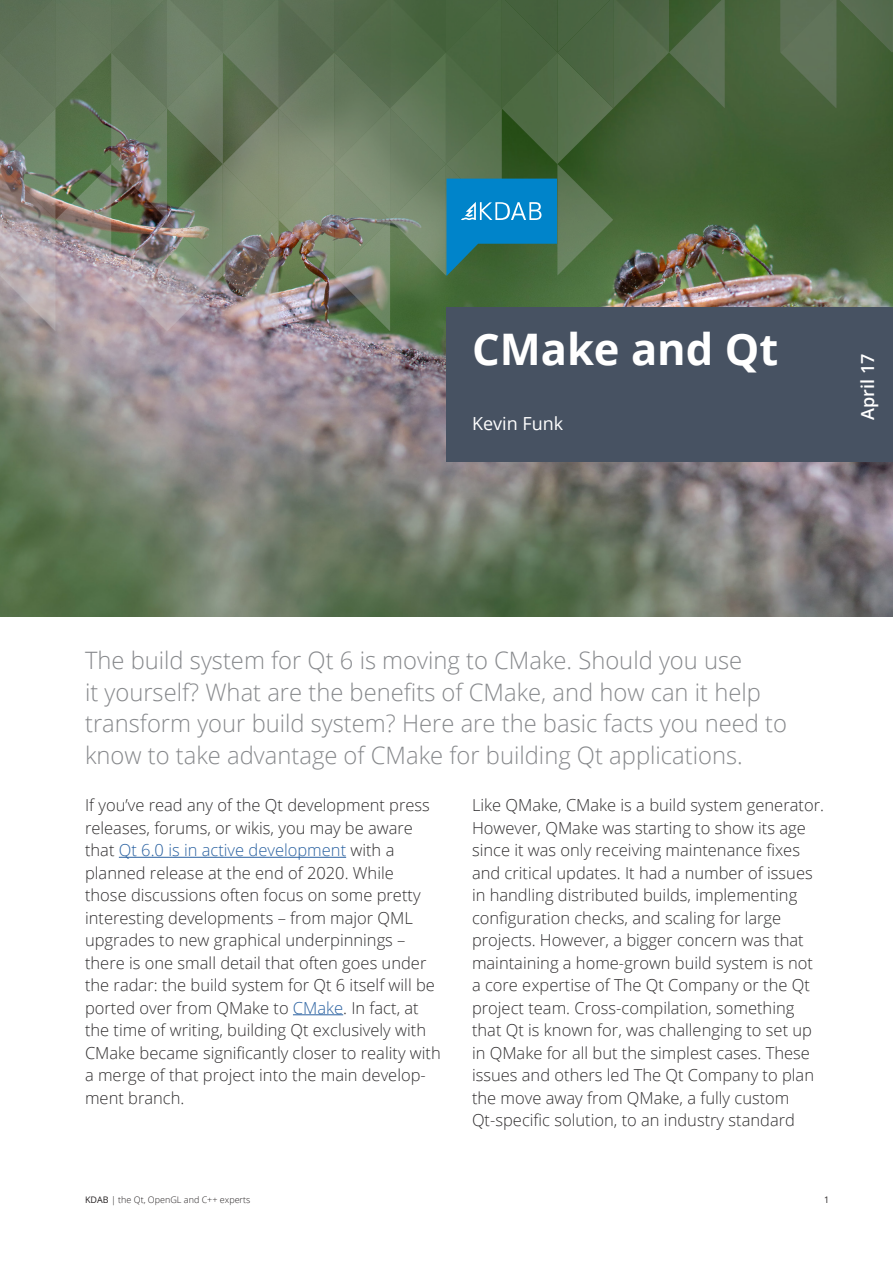
<style>
.page{position:relative;width:893px;height:1263px;background:#fff}
.page>*{position:absolute;margin:0;border:0;box-sizing:border-box;transform-origin:0 0}
.t1{font:700 43.5px "Open Sans";color:#fff}
.t2{font:300 24px/31.5px "Open Sans";color:#87898c}
.Author{font:18px "Open Sans";color:#fff}
.Date{font:600 18px "Open Sans";color:#fff}
.Body{font:300 16.5px/22.5px "Open Sans";color:#312f30}
.t3{font:300 9px "Open Sans";color:#231f20}
.t4{font:9px "Open Sans";color:#231f20}
.s1{color:#2b62a1}
.s2{font-weight:400}
</style>
<div class="page">
<img style="left:0;top:0;width:893px;height:617px">
<hr style="left:119px;top:857px;width:227px;height:1px;background:#2b62a1">
<hr style="left:293px;top:1014px;width:50px;height:1px;background:#2b62a1">
<svg style="left:780px;top:0;width:113px;height:108px"></svg>
<div style="left:446px;top:307px;width:447px;height:154px;background:#475262"></div>
<img style="left:0;top:0;width:725px;height:331px">
<p class="t1" style="left:472px;top:318px;width:308px">CMake and Qt</p>
<p class="Author" style="left:472px;top:411px;width:93px">Kevin Funk</p>
<p class="Date" style="left:855px;top:420px;width:68px;rotate:-90deg">April 17</p>
<p class="t2" style="left:85px;top:644px;width:704px">The build system for Qt 6 is moving to CMake. Should you use<br>it yourself? What are the benefits of CMake, and how can it help transform your build system? Here are the basic facts you need to know to take advantage of CMake for building Qt applications.</p>
<p class="Body" style="left:85px;top:793px;width:357px">If you’ve read any of the Qt development press releases, forums, or wikis, you may be aware that <span class="s1">Qt 6.0 is in active development</span> with a planned release at the end of 2020. While<br>those discussions often focus on some pretty interesting developments – from major QML upgrades to new graphical underpinnings – there is one small detail that often goes under the radar: the build system for Qt 6 itself will be ported over from QMake to <span class="s1">CMake</span>. In fact, at the time of writing, building Qt exclusively with CMake became significantly closer to reality with a merge of that project into the main develop&shy;ment branch.</p>
<p class="Body" style="left:472px;top:793px;width:354px">Like QMake, CMake is a build system generator.<br>However, QMake was starting to show its age since it was only receiving maintenance fixes and critical updates. It had a number of issues in handling distributed builds, implementing configuration checks, and scaling for large projects. However, a bigger concern was that maintaining a home-grown build system is not a core expertise of The Qt Company or the Qt project team. Cross-compilation, something that Qt is known for, was challenging to set up in QMake for all but the simplest cases. These issues and others led The Qt Company to plan the move away from QMake, a fully custom Qt-specific solution, to an industry standard</p>
<p class="t3" style="left:85px;top:1193px;width:167px"><span class="s2">KDAB</span> | the Qt, OpenGL and C++ experts</p>
<p class="t4" style="left:824px;top:1193px;width:7px">1</p>
</div>
